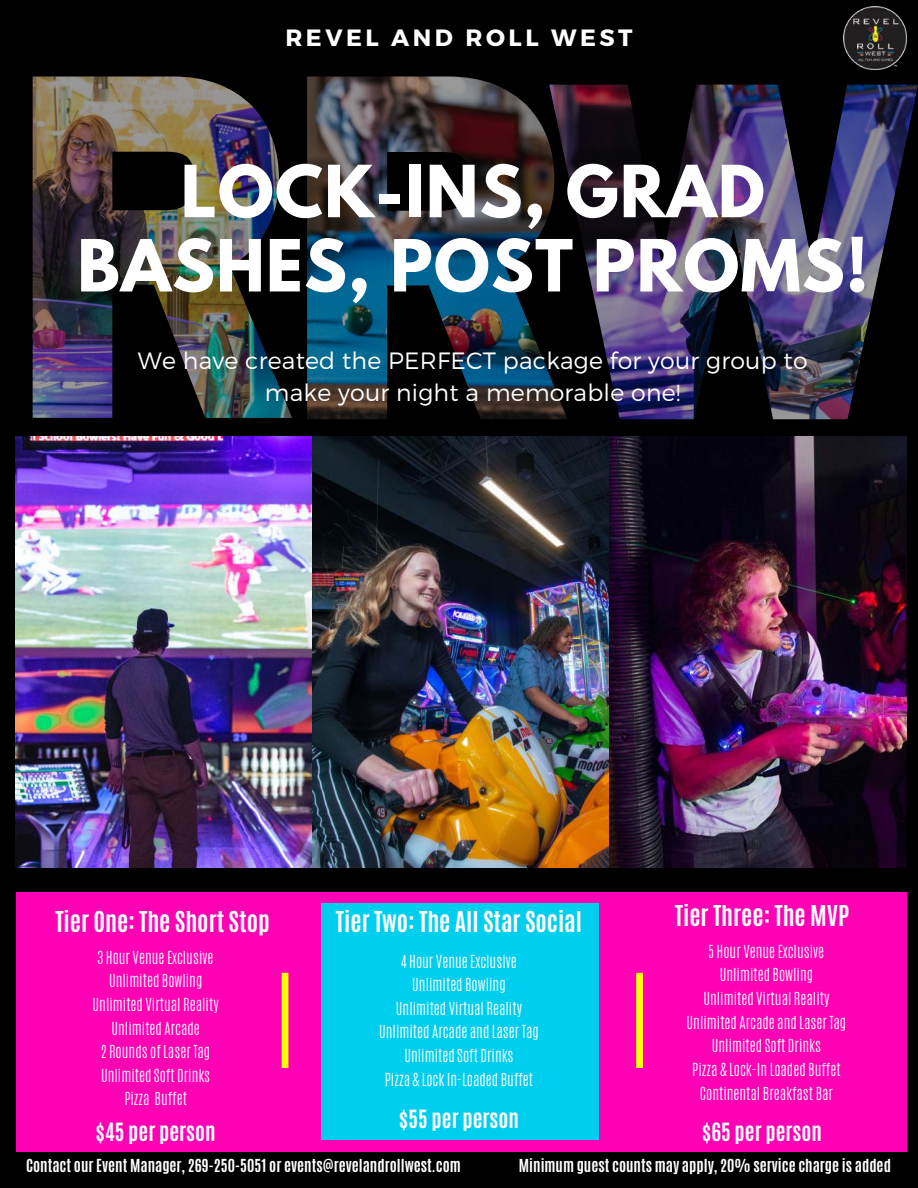
<style>
.page{position:relative;width:918px;height:1188px;background:#000}
.page>*{position:absolute;margin:0;border:0;box-sizing:border-box;transform-origin:0 0}
.t1{font:700 63.6px/74.2px "League Spartan";letter-spacing:.02em;color:#fff;text-align:center}
.t2{font:700 24px "Antonio";color:#fff}
.t3{font:300 23.55px/31.8px "Montserrat";letter-spacing:.01em;color:#fff;text-align:center}
.t4{font:700 23.55px "Montserrat";letter-spacing:.15em;color:#fff}
.t5{font:700 21px "Antonio";color:#fff}
.t6{font:300 15px/23.7px "Antonio";color:#fff;text-align:center}
.t7{font:700 15px "Antonio";color:#fff}
</style>
<div class="page">
<img style="left:16px;top:437px;width:891px;height:431px">
<div style="left:16px;top:893px;width:891px;height:259px;background:#ff00b5"></div>
<div style="left:321px;top:904px;width:278px;height:236px;background:#00ceef"></div>
<svg style="left:282px;top:973px;width:6px;height:95px"></svg>
<img style="left:33px;top:77px;width:259px;height:341px">
<img style="left:307px;top:77px;width:261px;height:342px">
<img style="left:549px;top:85px;width:369px;height:334px">
<img style="left:843px;top:7px;width:63px;height:63px">
<svg style="left:636px;top:973px;width:7px;height:95px"></svg>
<h3 class="t4" style="left:285px;top:23px;width:349px">REVEL AND ROLL WEST</h3>
<h1 class="t1" style="left:77px;top:163px;width:792px">LOCK-INS, GRAD<br>BASHES, POST PROMS!</h1>
<h3 class="t3" style="left:138px;top:344px;width:671px">We have created the PERFECT package for your group to make your night a memorable one!</h3>
<h2 class="t2" style="left:55px;top:905px;width:216px">Tier One: The Short Stop</h2>
<h2 class="t2" style="left:336px;top:905px;width:248px">Tier Two: The All Star Social</h2>
<h2 class="t2" style="left:675px;top:899px;width:176px">Tier Three: The MVP</h2>
<p class="t6" style="left:93px;top:945px;width:128px">3 Hour Venue Exclusive<br>Unlimited Bowling<br>Unlimited Virtual Reality<br>Unlimited Arcade<br>2 Rounds of Laser Tag<br>Unlimited Soft Drinks<br>Pizza Buffet</p>
<p class="t6" style="left:379px;top:949px;width:161px">4 Hour Venue Exclusive<br>Unlimited Bowling<br>Unlimited Virtual Reality<br>Unlimited Arcade and Laser Tag<br>Unlimited Soft Drinks<br>Pizza &amp; Lock In-Loaded Buffet</p>
<p class="t6" style="left:687px;top:940px;width:161px">5 Hour Venue Exclusive<br>Unlimited Bowling<br>Unlimited Virtual Reality<br>Unlimited Arcade and Laser Tag<br>Unlimited Soft Drinks<br>Pizza &amp; Lock-In Loaded Buffet<br>Continental Breakfast Bar</p>
<h3 class="t5" style="left:399px;top:1104px;width:121px">$55 per person</h3>
<h3 class="t5" style="left:96px;top:1117px;width:121px">$45 per person</h3>
<h3 class="t5" style="left:702px;top:1117px;width:121px">$65 per person</h3>
<p class="t7" style="left:26px;top:1155px;width:436px">Contact our Event Manager, 269-250-5051 or events@revelandrollwest.com</p>
<p class="t7" style="left:519px;top:1155px;width:374px">Minimum guest counts may apply, 20% service charge is added</p>
</div>
